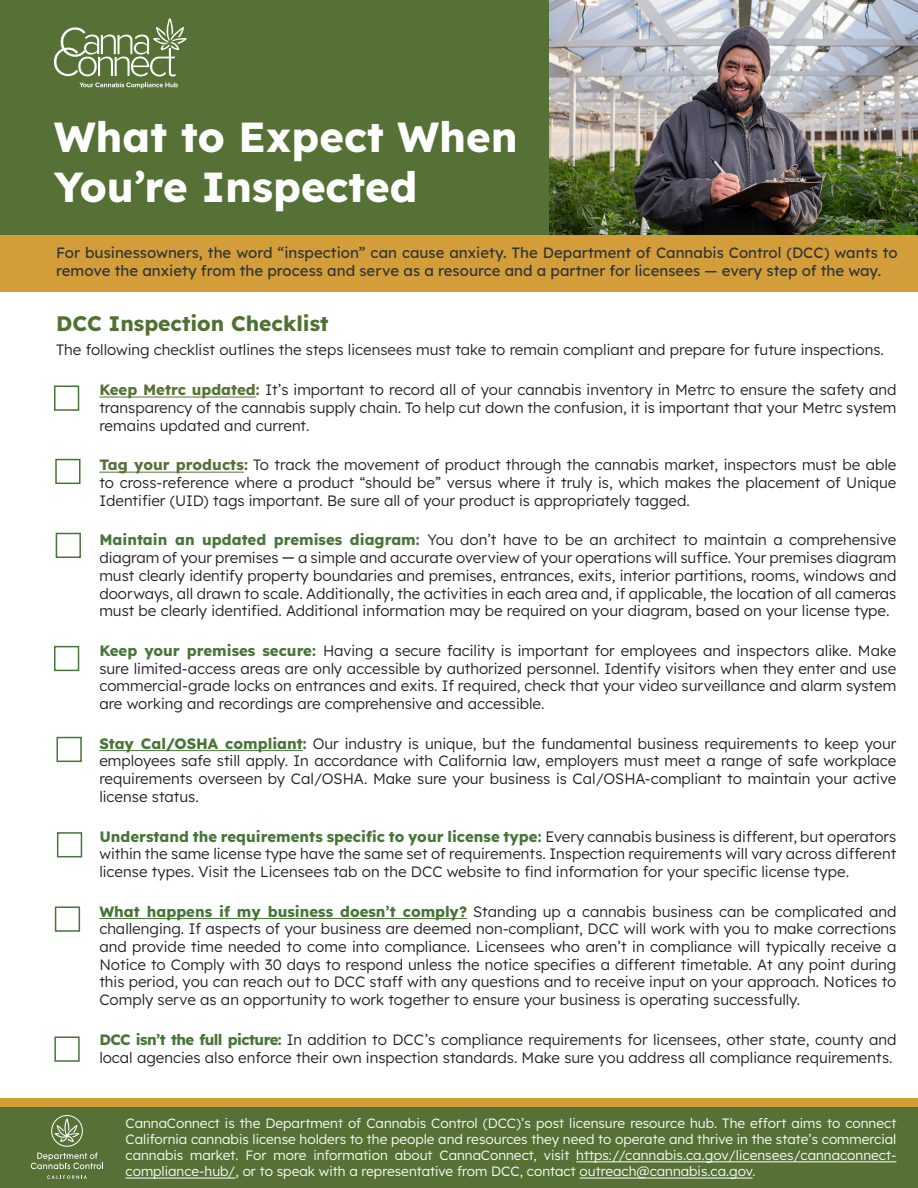
<style>
.page{position:relative;width:918px;height:1188px;background:#fff}
.page>*{position:absolute;margin:0;border:0;box-sizing:border-box;transform-origin:0 0}
.t1{font:700 42px/50.4px "Lexend";color:#fff}
.t2{font:700 21px "Lexend";color:#517134}
.t3{font:15px/17.7px "Lexend";color:#231f20;text-align:justify}
.t4{font:500 15px/18px "Lexend";color:#303536}
.t5{font:13.5px/16.2px "Lexend";color:#fff;text-align:justify}
.s1{font-weight:700;color:#567136}
.s2{font-weight:700;color:#477537}
.s3{color:#000}
</style>
<div class="page">
<div style="left:0;top:235px;width:918px;height:57px;background:#d39e3a"></div>
<div style="left:0;top:0;width:918px;height:235px;background:#567136"></div>
<hr style="left:99px;top:397px;width:157px;height:1px;background:#567136">
<hr style="left:99px;top:472px;width:145px;height:1px;background:#567136">
<hr style="left:99px;top:750px;width:204px;height:1px;background:#477537">
<hr style="left:99px;top:918px;width:368px;height:1px;background:#477537">
<img style="left:549px;top:0;width:369px;height:235px">
<svg style="left:54px;top:18px;width:133px;height:71px"></svg>
<div style="left:0;top:1098px;width:918px;height:90px;background:#d39e3a"></div>
<div style="left:0;top:1107px;width:918px;height:81px;background:#567136"></div>
<hr style="left:576px;top:1162px;width:320px;height:1px;background:#fff">
<hr style="left:126px;top:1178px;width:110px;height:1px;background:#fff">
<hr style="left:580px;top:1178px;width:173px;height:1px;background:#fff">
<svg style="left:31px;top:1115px;width:72px;height:54px"></svg>
<svg style="left:47px;top:1175px;width:40px;height:4px"></svg>
<div style="left:54px;top:386px;width:25px;height:25px;background:#fff;border:2px solid #477537"></div>
<div style="left:55px;top:459px;width:26px;height:25px;background:#fff;border:2px solid #477537"></div>
<div style="left:56px;top:533px;width:25px;height:25px;background:#fff;border:2px solid #477537"></div>
<div style="left:54px;top:646px;width:25px;height:25px;background:#fff;border:2px solid #477537"></div>
<div style="left:57px;top:737px;width:25px;height:25px;background:#fff;border:2px solid #477537"></div>
<div style="left:57px;top:832px;width:25px;height:25px;background:#fff;border:2px solid #477537"></div>
<div style="left:55px;top:906px;width:25px;height:26px;background:#fff;border:2px solid #477537"></div>
<div style="left:54px;top:1036px;width:26px;height:26px;background:#fff;border:2px solid #477537"></div>
<h1 class="t1" style="left:54px;top:109px;width:465px">What to Expect When<br>You’re Inspected</h1>
<p class="t4" style="left:56px;top:243px;width:843px">For businessowners, the word “inspection” can cause anxiety. The Department of Cannabis Control (DCC) wants to remove the anxiety from the process and serve as a resource and a partner for licensees — every step of the way.</p>
<h2 class="t2" style="left:56px;top:306px;width:274px">DCC Inspection Checklist</h2>
<p class="t3" style="left:56px;top:340px;width:829px">The following checklist outlines the steps licensees must take to remain compliant and prepare for future inspections.</p>
<p class="t3" style="left:99px;top:380px;width:799px"><span class="s1">Keep Metrc updated:</span> It’s important to record all of your cannabis inventory in Metrc to ensure the safety and transparency of the cannabis supply chain. To help cut down the confusion, it is important that your Metrc system remains updated and current.</p>
<p class="t3" style="left:99px;top:455px;width:799px"><span class="s1">Tag your products:</span> To track the movement of product through the cannabis market, inspectors must be able to cross-reference where a product “should be” versus where it truly is, which makes the placement of Unique Identifier (UID) tags important. Be sure all of your product is appropriately tagged.</p>
<p class="t3" style="left:99px;top:530px;width:799px"><span class="s2">Maintain an updated premises diagram:</span> You don’t have to be an architect to maintain a comprehensive diagram of your premises <span class="s3">—</span> a simple and accurate overview of your operations will suffice. Your premises diagram must clearly identify property boundaries and premises, entrances, exits, interior partitions, rooms, windows and doorways, all drawn to scale. Additionally, the activities in each area and, if applicable, the location of all cameras must be clearly identified. Additional information may be required on your diagram, based on your license type.</p>
<p class="t3" style="left:99px;top:641px;width:799px"><span class="s2">Keep your premises secure:</span> Having a secure facility is important for employees and inspectors alike. Make sure limited-access areas are only accessible by authorized personnel. Identify visitors when they enter and use commercial-grade locks on entrances and exits. If required, check that your video surveillance and alarm system are working and recordings are comprehensive and accessible.</p>
<p class="t3" style="left:99px;top:734px;width:799px"><span class="s2">Stay Cal/OSHA compliant:</span> Our industry is unique, but the fundamental business requirements to keep your employees safe still apply. In accordance with California law, employers must meet a range of safe workplace requirements overseen by Cal/OSHA. Make sure your business is Cal/OSHA-compliant to maintain your active license status.</p>
<p class="t3" style="left:99px;top:827px;width:799px"><span class="s2">Understand the requirements specific to your license type:</span> Every cannabis business is different, but operators within the same license type have the same set of requirements. Inspection requirements will vary across different license types. Visit the Licensees tab on the DCC website to find information for your specific license type.</p>
<p class="t3" style="left:99px;top:902px;width:799px"><span class="s2">What happens if my business doesn’t comply?</span> Standing up a cannabis business can be complicated and challenging. If aspects of your business are deemed non-compliant, DCC will work with you to make corrections and provide time needed to come into compliance. Licensees who aren’t in compliance will typically receive a Notice to Comply with 30 days to respond unless the notice specifies a different timetable. At any point during this period, you can reach out to DCC staff with any questions and to receive input on your approach. Notices to Comply serve as an opportunity to work together to ensure your business is operating successfully.</p>
<p class="t3" style="left:99px;top:1030px;width:799px"><span class="s2">DCC isn’t the full picture:</span> In addition to DCC’s compliance requirements for licensees, other state, county and local agencies also enforce their own inspection standards. Make sure you address all compliance requirements.</p>
<p class="t5" style="left:126px;top:1114px;width:772px">CannaConnect is the Department of Cannabis Control (DCC)’s post licensure resource hub. The effort aims to connect California cannabis license holders to the people and resources they need to operate and thrive in the state’s commercial cannabis market. For more information about CannaConnect, visit https://cannabis.ca.gov/licensees/cannaconnect&shy;compliance-hub/, or to speak with a representative from DCC, contact outreach@cannabis.ca.gov.</p>
</div>
